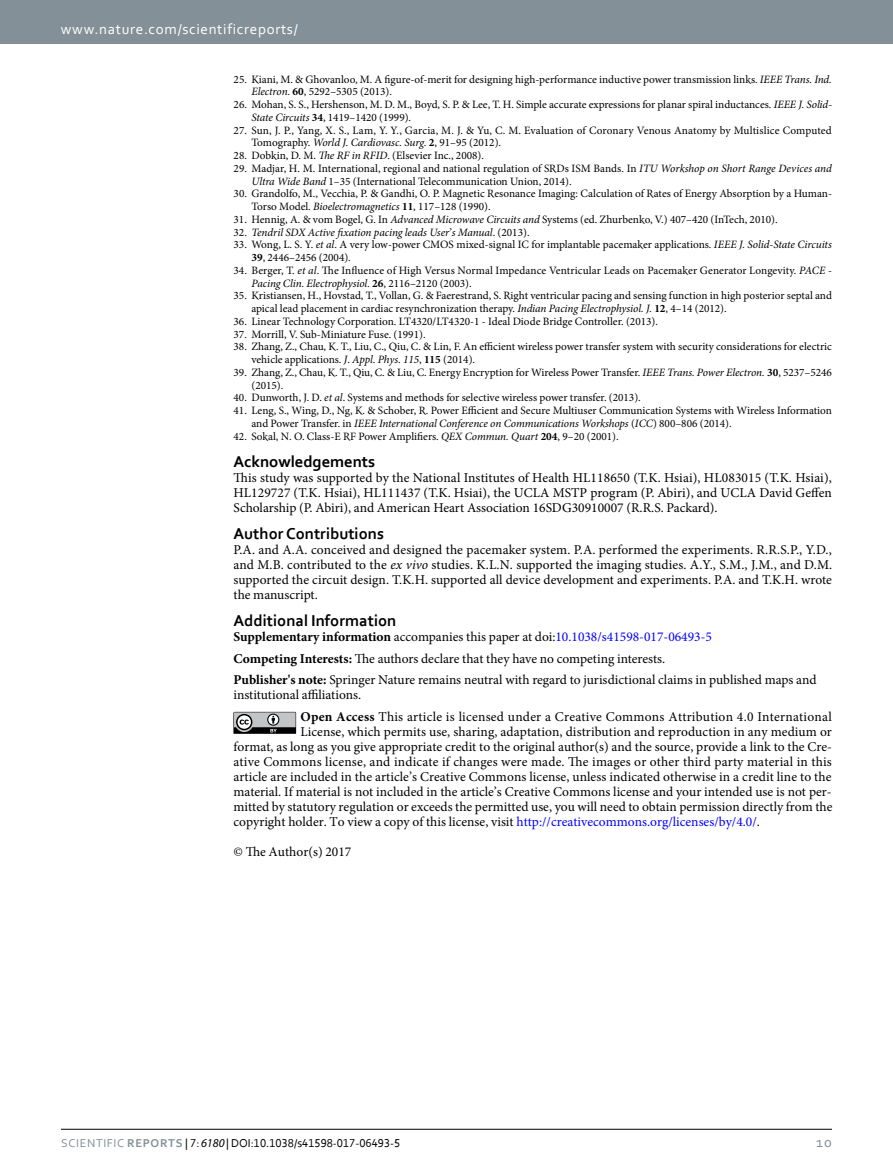
<style>
.page{position:relative;width:893px;height:1174px;background:#fff}
.page>*{position:absolute;margin:0;border:0;box-sizing:border-box;transform-origin:0 0}
.t1{font:700 16.5px "Corbel";color:#000}
.t2{font:16.5px "Corbel Bold 2";color:#000}
.t3{font:15px "Corbel 2";letter-spacing:.045em;color:#fff}
.t4{font:15px "Corbel 2";color:#839097}
.t5{font:13.5px/15px "Minion Pro";color:#000;text-align:justify}
.t6{font:13.5px/21.8px "Minion Pro";letter-spacing:.02em;color:#000}
.t7{font:12px "Corbel";color:#000}
.t8{font:11.25px/12.8px "Minion Pro";color:#000}
.t9{font:italic 11.25px "Minion Pro";letter-spacing:-.005em;color:#000}
.s1{font-style:italic}
.s2{font-weight:700}
.s3{font-style:normal}
.s4{color:#00f}
.s5{font-family:"Corbel 2";color:#839097}
.s6{font-family:"Corbel Bold 2";color:#839097}
.s7{font-family:"Myriad Pro";font-style:italic}
</style>
<div class="page">
<div style="left:0;top:0;width:893px;height:43px;background:#839097"></div>
<hr style="left:61px;top:1129px;width:771px;height:1px;background:#000">
<svg style="left:233px;top:712px;width:63px;height:22px"></svg>
<h2 class="t3" style="left:61px;top:19px;width:238px">www.nature.com/scientificreports/</h2>
<p class="t8" style="left:251px;top:73px;width:582px;text-indent:-18px">25. Kiani, M. &amp; Ghovanloo, M. A figure-of-merit for designing high-performance inductive power transmission links. <span class="s1">IEEE Trans. Ind.<br>Electron.</span> <span class="s2">60</span>, 5292–5305 (2013).</p>
<p class="t8" style="left:251px;top:98px;width:582px;text-indent:-18px">26. Mohan, S. S., Hershenson, M. D. M., Boyd, S. P. &amp; Lee, T. H. Simple accurate expressions for planar spiral inductances. <span class="s1">IEEE J. Solid-<br>State Circuits</span> <span class="s2">34</span>, 1419–1420 (1999).</p>
<p class="t8" style="left:251px;top:124px;width:582px;text-indent:-18px">27. Sun, J. P., Yang, X. S., Lam, Y. Y., Garcia, M. J. &amp; Yu, C. M. Evaluation of Coronary Venous Anatomy by Multislice Computed<br>Tomography. <span class="s1">World J. Cardiovasc. Surg.</span> <span class="s2">2</span>, 91–95 (2012).</p>
<p class="t8" style="left:234px;top:149px;width:252px">28. Dobkin, D. M. <span class="s1">The RF in RFID</span>. (Elsevier Inc., 2008).</p>
<p class="t8" style="left:251px;top:162px;width:582px;text-indent:-18px">29. Madjar, H. M. International, regional and national regulation of SRDs ISM Bands. In <span class="s1">ITU Workshop on Short Range Devices and<br>Ultra Wide Band</span> 1–35 (International Telecommunication Union, 2014).</p>
<p class="t8" style="left:251px;top:187px;width:582px;text-indent:-18px">30. Grandolfo, M., Vecchia, P. &amp; Gandhi, O. P. Magnetic Resonance Imaging: Calculation of Rates of Energy Absorption by a Human-<br>Torso Model. <span class="s1">Bioelectromagnetics</span> <span class="s2">11</span>, 117–128 (1990).</p>
<p class="t8" style="left:234px;top:213px;width:546px">31. Hennig, A. &amp; vom Bogel, G. In <span class="s1">Advanced Microwave Circuits and</span> Systems (ed. Zhurbenko, V.) 407–420 (InTech, 2010).</p>
<p class="t9" style="left:234px;top:224px;width:297px"><span class="s3">32.</span> Tendril SDX Active fixation pacing leads User<span class="s3">’</span>s Manual<span class="s3">. (2013).</span></p>
<p class="t8" style="left:251px;top:238px;width:582px;text-indent:-18px">33. Wong, L. S. Y. <span class="s1">et al</span>. A very low-power CMOS mixed-signal IC for implantable pacemaker applications. <span class="s1">IEEE J. Solid-State Circuits<br></span><span class="s2">39</span>, 2446–2456 (2004).</p>
<p class="t8" style="left:251px;top:264px;width:582px;text-indent:-18px">34. Berger, T. <span class="s1">et al</span>. The Influence of High Versus Normal Impedance Ventricular Leads on Pacemaker Generator Longevity. <span class="s1">PACE -<br>Pacing Clin. Electrophysiol.</span> <span class="s2">26</span>, 2116–2120 (2003).</p>
<p class="t8" style="left:251px;top:289px;width:582px;text-indent:-18px">35. Kristiansen, H., Hovstad, T., Vollan, G. &amp; Faerestrand, S. Right ventricular pacing and sensing function in high posterior septal and apical lead placement in cardiac resynchronization therapy. <span class="s1">Indian Pacing Electrophysiol. J.</span> <span class="s2">12</span>, 4–14 (2012).</p>
<p class="t8" style="left:234px;top:315px;width:426px">36. Linear Technology Corporation. LT4320/LT4320-1 - Ideal Diode Bridge Controller. (2013).</p>
<p class="t8" style="left:234px;top:328px;width:193px">37. Morrill, V. Sub-Miniature Fuse. (1991).</p>
<p class="t8" style="left:251px;top:340px;width:582px;text-indent:-18px">38. Zhang, Z., Chau, K. T., Liu, C., Qiu, C. &amp; Lin, F. An efficient wireless power transfer system with security considerations for electric vehicle applications. <span class="s1">J</span>. <span class="s1">Appl</span>. <span class="s1">Phys</span>. <span class="s1">115</span>, <span class="s2">115</span> (2014).</p>
<p class="t8" style="left:251px;top:366px;width:582px;text-indent:-18px">39. Zhang, Z., Chau, K. T., Qiu, C. &amp; Liu, C. Energy Encryption for Wireless Power Transfer. <span class="s1">IEEE Trans. Power Electron.</span> <span class="s2">30</span>, 5237–5246 (2015).</p>
<p class="t8" style="left:234px;top:391px;width:409px">40. Dunworth, J. D. <span class="s1">et al</span>. Systems and methods for selective wireless power transfer. (2013).</p>
<p class="t8" style="left:251px;top:404px;width:582px;text-indent:-18px">41. Leng, S., Wing, D., Ng, K. &amp; Schober, R. Power Efficient and Secure Multiuser Communication Systems with Wireless Information and Power Transfer. in <span class="s1">IEEE International Conference on Communications Workshops</span> (<span class="s1">ICC</span>) 800–806 (2014).</p>
<p class="t8" style="left:234px;top:429px;width:387px">42. Sokal, N. O. Class-E RF Power Amplifiers. <span class="s1">QEX Commun. Quart</span> <span class="s2">204</span>, 9–20 (2001).</p>
<h1 class="t2" style="left:233px;top:451px;width:143px">Acknowledgements</h1>
<p class="t5" style="left:233px;top:470px;width:600px">This study was supported by the National Institutes of Health HL118650 (T.K. Hsiai), HL083015 (T.K. Hsiai), HL129727 (T.K. Hsiai), HL111437 (T.K. Hsiai), the UCLA MSTP program (P. Abiri), and UCLA David Geffen Scholarship (P. Abiri), and American Heart Association 16SDG30910007 (R.R.S. Packard).</p>
<h1 class="t1" style="left:233px;top:523px;width:152px">Author Contributions</h1>
<p class="t5" style="left:233px;top:542px;width:600px">P.A. and A.A. conceived and designed the pacemaker system. P.A. performed the experiments. R.R.S.P., Y.D., and M.B. contributed to the <span class="s1">ex vivo</span> studies. K.L.N. supported the imaging studies. A.Y., S.M., J.M., and D.M. supported the circuit design. T.K.H. supported all device development and experiments. P.A. and T.K.H. wrote the manuscript.</p>
<h1 class="t1" style="left:233px;top:610px;width:164px">Additional Information</h1>
<p class="t5" style="left:233px;top:625px;width:584px;line-height:21.8px;text-align:left"><span class="s2">Supplementary information</span> accompanies this paper at doi:<span class="s4">10.1038/s41598-017-06493-5<br></span><span class="s2">Competing Interests:</span> The authors declare that they have no competing interests.<br><span class="s2">Publisher's note:</span> Springer Nature remains neutral with regard to jurisdictional claims in published maps and</p>
<p class="t6" style="left:301px;top:684px;width:533px;text-indent:-67px">institutional affiliations.<br><span class="s2">Open Access</span> This article is licensed under a Creative Commons Attribution 4.0 International</p>
<p class="t5" style="left:233px;top:724px;width:601px;text-indent:67px">License, which permits use, sharing, adaptation, distribution and reproduction in any medium or format, as long as you give appropriate credit to the original author(s) and the source, provide a link to the Cre&shy;ative Commons license, and indicate if changes were made. The images or other third party material in this article are included in the article’s Creative Commons license, unless indicated otherwise in a credit line to the material. If material is not included in the article’s Creative Commons license and your intended use is not per&shy;mitted by statutory regulation or exceeds the permitted use, you will need to obtain permission directly from the copyright holder. To view a copy of this license, visit <span class="s4">http://creativecommons.org/licenses/by/4.0/</span>.</p>
<p class="t5" style="left:233px;top:844px;width:119px">© The Author(s) 2017</p>
<p class="t7" style="left:61px;top:1135px;width:341px"><span class="s5">Scientific</span> <span class="s6">REPOrts</span> | 7: <span class="s7">6180</span> | DOI:10.1038/s41598-017-06493-5</p>
<h2 class="t4" style="left:816px;top:1132px;width:17px">10</h2>
</div>
